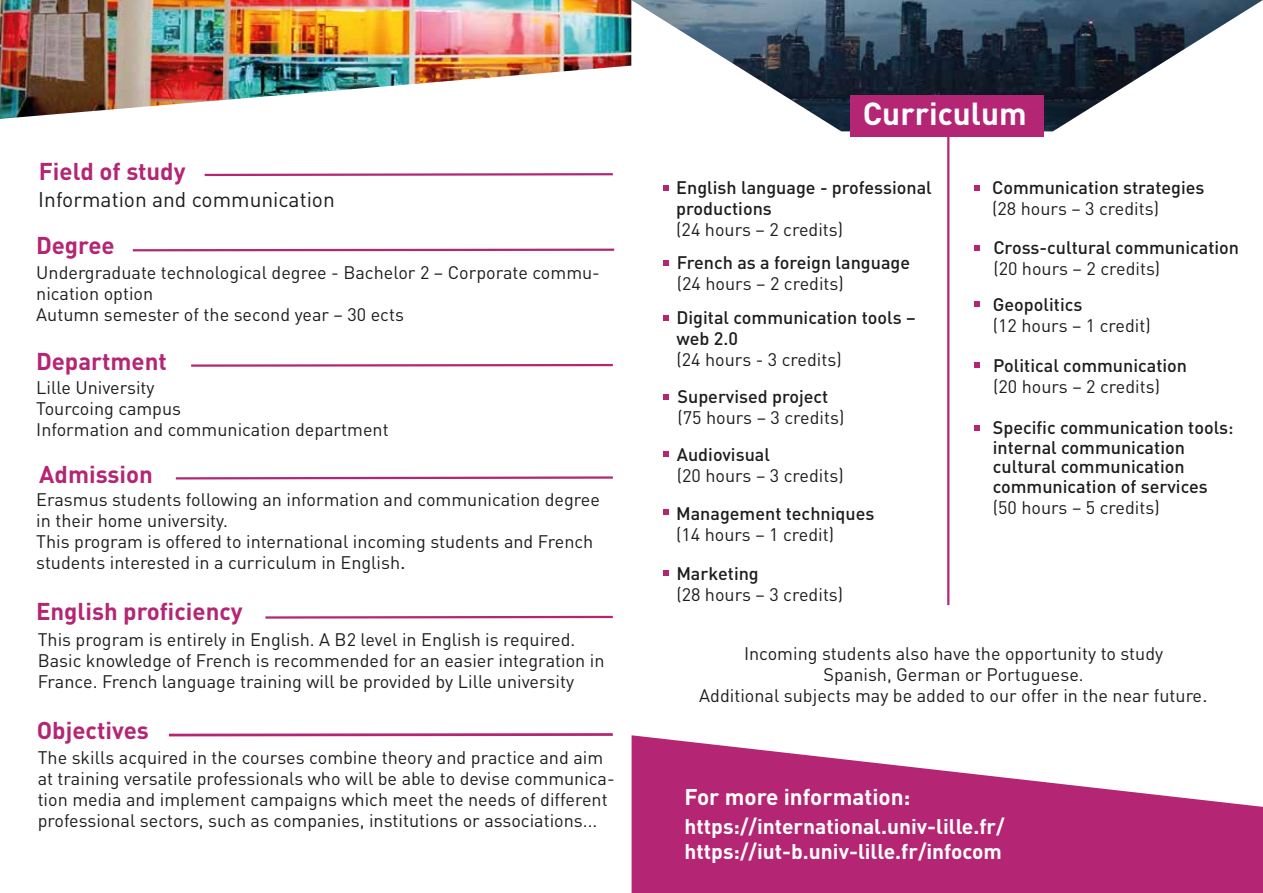
<style>
.page{position:relative;width:1263px;height:893px;background:#fff}
.page>*{position:absolute;margin:0;border:0;box-sizing:border-box;transform-origin:0 0}
.t1{font:700 31.5px "DIN Pro";color:#fff}
.t2{font:700 24px "DIN Pro";color:#b42673}
.t3{font:700 22.5px "DIN Pro";color:#fff}
.t4{font:700 21px/25.5px "DIN Pro";color:#fff}
.t5{font:21px "DIN Pro";color:#1d1d1b}
.t6{font:18px/21px "DIN Pro";color:#1d1d1b}
.t7{font:500 18px/19.5px "DIN Pro";color:#1d1d1b}
.s1{font-size:21px}
</style>
<div class="page">
<svg style="left:204px;top:173px;width:409px;height:4px"></svg>
<svg style="left:191px;top:363px;width:422px;height:4px"></svg>
<svg style="left:175px;top:476px;width:438px;height:4px"></svg>
<svg style="left:663px;top:185px;width:5px;height:5px"></svg>
<svg style="left:132px;top:248px;width:483px;height:4px"></svg>
<svg style="left:265px;top:615px;width:348px;height:4px"></svg>
<svg style="left:168px;top:733px;width:445px;height:4px;background:#cb699e"></svg>
<svg style="left:663px;top:260px;width:5px;height:6px"></svg>
<svg style="left:663px;top:315px;width:6px;height:6px"></svg>
<svg style="left:663px;top:394px;width:6px;height:6px"></svg>
<svg style="left:663px;top:509px;width:6px;height:6px"></svg>
<svg style="left:663px;top:451px;width:6px;height:5px"></svg>
<svg style="left:975px;top:185px;width:5px;height:6px"></svg>
<svg style="left:663px;top:570px;width:6px;height:6px"></svg>
<svg style="left:975px;top:245px;width:5px;height:6px"></svg>
<svg style="left:975px;top:425px;width:5px;height:5px"></svg>
<svg style="left:975px;top:301px;width:5px;height:6px"></svg>
<svg style="left:975px;top:363px;width:5px;height:5px"></svg>
<hr style="left:947px;top:132px;width:2px;height:473px;background:#b42673">
<img style="left:631px;top:0;width:632px;height:131px">
<svg style="left:632px;top:735px;width:631px;height:158px;fill:#b42673"></svg>
<div style="left:850px;top:95px;width:194px;height:42px;background:#b42673"></div>
<img style="left:0;top:0;width:631px;height:119px">
<h2 class="t2" style="left:39px;top:155px;width:148px">Field of study</h2>
<p class="t5" style="left:38px;top:185px;width:298px">Information and communication</p>
<h2 class="t2" style="left:36px;top:229px;width:80px">Degree</h2>
<p class="t6" style="left:36px;top:262px;width:565px">Undergraduate technological degree - Bachelor 2 – Corporate commu&shy;nication option<br>Autumn semester of the second year – 30 ects</p>
<h2 class="t2" style="left:36px;top:345px;width:132px">Department</h2>
<p class="t6" style="left:36px;top:376px;width:354px">Lille University<br>Tourcoing campus<br>Information and communication department</p>
<h2 class="t2" style="left:39px;top:458px;width:115px">Admission</h2>
<p class="t6" style="left:36px;top:488px;width:565px">Erasmus students following an information and communication degree in their home university.<br>This program is offered to international incoming students and French students interested in a curriculum in English<span class="s1">.</span></p>
<h2 class="t2" style="left:36px;top:595px;width:208px">English proficiency</h2>
<p class="t6" style="left:38px;top:628px;width:568px">This program is entirely in English. A B2 level in English is required.<br>Basic knowledge of French is recommended for an easier integration in<br>France. French language training will be provided by Lille university</p>
<h2 class="t2" style="left:37px;top:714px;width:113px">Objectives</h2>
<p class="t6" style="left:38px;top:746px;width:578px">The skills acquired in the courses combine theory and practice and aim at training versatile professionals who will be able to devise communica&shy;tion media and implement campaigns which meet the needs of different professional sectors, such as companies, institutions or associations...</p>
<h1 class="t1" style="left:863px;top:92px;width:165px">Curriculum</h1>
<p class="t7" style="left:676px;top:176px;width:257px;line-height:21px">English language - professional productions</p>
<p class="t6" style="left:676px;top:218px;width:168px">(24 hours – 2 credits)</p>
<p class="t7" style="left:677px;top:252px;width:235px">French as a foreign language</p>
<p class="t6" style="left:677px;top:272px;width:168px">(24 hours – 2 credits)</p>
<p class="t7" style="left:676px;top:306px;width:241px;line-height:21px">Digital communication tools – web 2.0</p>
<p class="t6" style="left:676px;top:348px;width:167px">(24 hours - 3 credits)</p>
<p class="t7" style="left:677px;top:386px;width:152px">Supervised project</p>
<p class="t6" style="left:677px;top:406px;width:168px">(75 hours – 3 credits)</p>
<p class="t7" style="left:677px;top:444px;width:95px">Audiovisual</p>
<p class="t6" style="left:677px;top:464px;width:168px">(20 hours – 3 credits)</p>
<p class="t7" style="left:676px;top:503px;width:200px">Management techniques</p>
<p class="t6" style="left:676px;top:523px;width:160px">(14 hours – 1 credit)</p>
<p class="t7" style="left:676px;top:563px;width:84px">Marketing</p>
<p class="t6" style="left:676px;top:584px;width:168px">(28 hours – 3 credits)</p>
<p class="t7" style="left:992px;top:177px;width:214px">Communication strategies</p>
<p class="t6" style="left:992px;top:197px;width:168px">(28 hours – 3 credits)</p>
<p class="t7" style="left:993px;top:237px;width:247px">Cross-cultural communication</p>
<p class="t6" style="left:993px;top:257px;width:168px">(20 hours – 2 credits)</p>
<p class="t7" style="left:993px;top:294px;width:91px">Geopolitics</p>
<p class="t6" style="left:993px;top:314px;width:160px">(12 hours – 1 credit)</p>
<p class="t7" style="left:993px;top:355px;width:196px">Political communication</p>
<p class="t6" style="left:993px;top:375px;width:168px">(20 hours – 2 credits)</p>
<p class="t7" style="left:993px;top:417px;width:242px">Specific communication tools: internal communication cultural communication communication of services</p>
<p class="t6" style="left:993px;top:496px;width:168px">(50 hours – 5 credits)</p>
<p class="t6" style="left:699px;top:642px;width:510px;text-align:center">Incoming students also have the opportunity to study<br>Spanish, German or Portuguese.<br>Additional subjects may be added to our offer in the near future.</p>
<p class="t3" style="left:684px;top:782px;width:227px">For more information:</p>
<p class="t4" style="left:684px;top:813px;width:322px">https://international.univ-lille.fr/ https://iut-b.univ-lille.fr/infocom</p>
</div>
